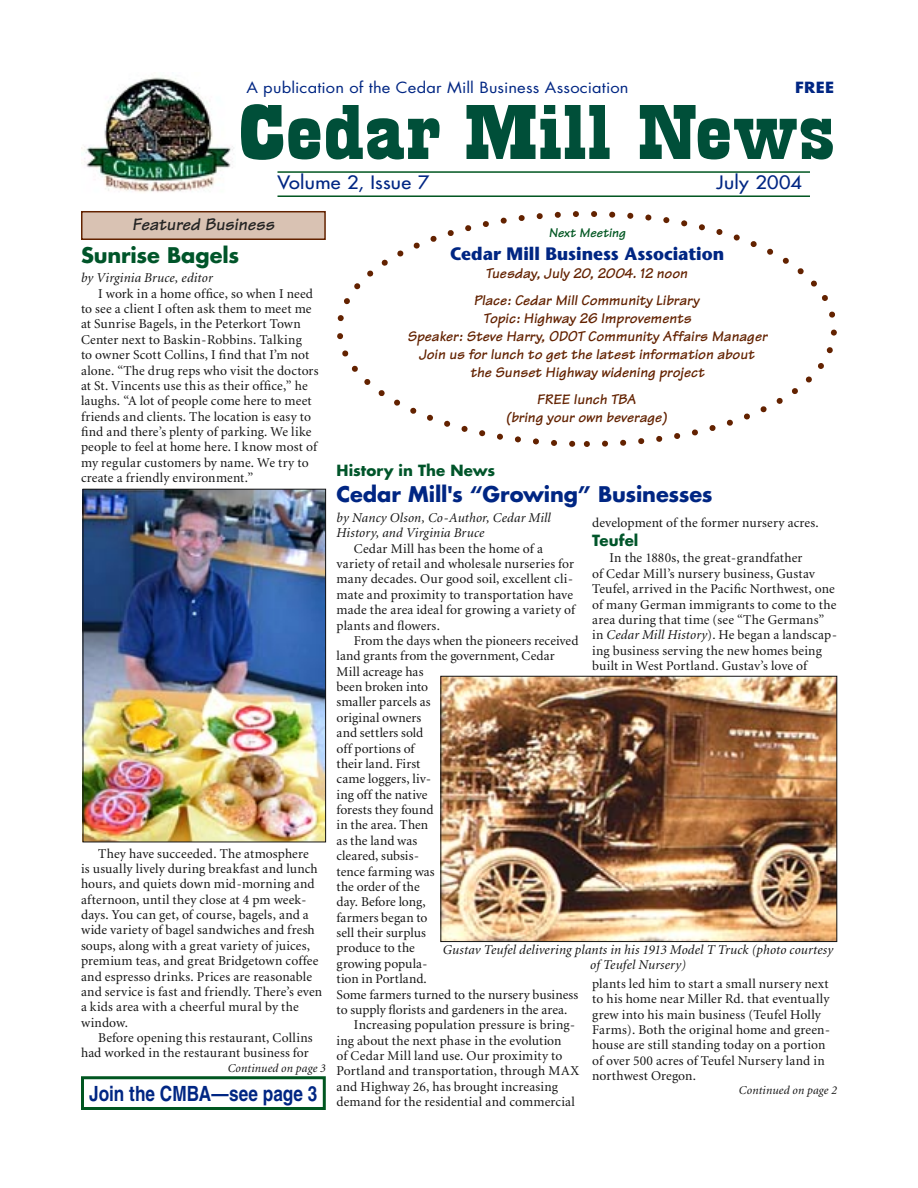
<style>
.page{position:relative;width:918px;height:1188px;background:#fff}
.page>*{position:absolute;margin:0;border:0;box-sizing:border-box;transform-origin:0 0}
.t1{font:81px "Playbill";color:#004f39;scale:2 1}
.t2{font:700 21px "Futura";letter-spacing:-.01em;color:#002683}
.t3{font:700 condensed 21px "Helvetica";color:#002683}
.t4{font:700 21px "Futura";letter-spacing:-.005em;color:#00552a}
.t5{font:700 18px "Stone Sans";color:#002683;scale:.96 1}
.t6{font:18px "Futura";letter-spacing:.01em;color:#002683;scale:1.1 1}
.t7{font:italic 700 18px "Tekton";color:#242424}
.t8{font:italic 700 15px/18px "Tekton";letter-spacing:.005em;color:#632200;text-align:center}
.t9{font:15px "Futura";letter-spacing:.01em;color:#002683;scale:1.1 1}
.t10{font:700 15px "Futura";letter-spacing:.005em;color:#00552a}
.t11{font:700 15px "Futura";color:#002683;scale:1.1 1}
.t12{font:13.5px/15.3px "Minion";letter-spacing:.01em;color:#141414}
.t13{font:italic 13.5px/15px "Minion";letter-spacing:.01em;color:#141414}
.t14{font:13.5px "Minion";letter-spacing:-.01em;color:#141414}
.t15{font:italic 700 13.5px "Tekton";letter-spacing:.015em;color:#005621}
.t16{font:italic 12px "Minion";letter-spacing:.015em;color:#141414}
.s1{font-style:italic}
</style>
<div class="page">
<img style="left:81px;top:77px;width:153px;height:115px">
<hr style="left:278px;top:171px;width:532px;height:2px;background:#005620">
<hr style="left:278px;top:195px;width:532px;height:2px;background:#005620">
<div style="left:81px;top:1076px;width:245px;height:34px;border:3px solid #005620"></div>
<div style="left:82px;top:212px;width:243px;height:27px;background:#d9c2b3"></div>
<div style="left:81px;top:211px;width:245px;height:29px;border:2px solid #632200"></div>
<img style="left:85px;top:491px;width:239px;height:349px">
<div style="left:83px;top:489px;width:243px;height:353px;border:1px solid #141414"></div>
<img style="left:443px;top:678px;width:392px;height:262px">
<div style="left:441px;top:676px;width:396px;height:266px;border:1px solid #141414"></div>
<p class="t9" style="left:246px;top:77px;width:349px">A publication of the Cedar Mill Business Association</p>
<p class="t11" style="left:795px;top:77px;width:37px">FREE</p>
<h1 class="t1" style="left:237px;top:92px;width:300px">Cedar Mill News</h1>
<h3 class="t6" style="left:278px;top:171px;width:139px">Volume 2, Issue 7</h3>
<h3 class="t6" style="left:717px;top:171px;width:79px">July 2004</h3>
<h3 class="t7" style="left:132px;top:213px;width:144px">Featured Business</h3>
<h2 class="t4" style="left:81px;top:240px;width:160px">Sunrise Bagels</h2>
<p class="t13" style="left:81px;top:271px;width:133px">by Virginia Bruce, editor</p>
<p class="t12" style="left:81px;top:286px;width:239px;text-indent:17px">I work in a home office, so when I need to see a client I often ask them to meet me at Sunrise Bagels, in the Peterkort Town Center next to Baskin-Robbins. Talking<br>to owner Scott Collins, I find that I’m not alone. “The drug reps who visit the doctors at St. Vincents use this as their office,” he laughs. “A lot of people come here to meet friends and clients. The location is easy to find and there’s plenty of parking. We like people to feel at home here. I know most of my regular customers by name. We try to create a friendly environment.”</p>
<p class="t12" style="left:81px;top:846px;width:243px;text-indent:17px">They have succeeded. The atmosphere<br>is usually lively during breakfast and lunch hours, and quiets down mid-morning and afternoon, until they close at 4 pm week&shy;days. You can get, of course, bagels, and a wide variety of bagel sandwiches and fresh soups, along with a great variety of juices, premium teas, and great Bridgetown coffee and espresso drinks. Prices are reasonable and service is fast and friendly. There’s even a kids area with a cheerful mural by the window.</p>
<p class="t12" style="left:81px;top:1031px;width:233px;text-align:right">Before opening this restaurant, Collins had worked in the restaurant business for</p>
<p class="t16" style="left:228px;top:1062px;width:100px">Continued on page 3</p>
<h2 class="t3" style="left:89px;top:1081px;width:230px">Join the CMBA—see page 3</h2>
<p class="t15" style="left:549px;top:224px;width:79px">Next Meeting</p>
<h3 class="t5" style="left:450px;top:243px;width:287px">Cedar Mill Business Association</h3>
<p class="t8" style="left:474px;top:260px;width:227px;line-height:26.7px">Tuesday, July 20, 2004. 12 noon<br>Place: Cedar Mill Community Library</p>
<p class="t8" style="left:407px;top:309px;width:361px">Topic: Highway 26 Improvements<br>Speaker: Steve Harry, ODOT Community Affairs Manager Join us for lunch to get the latest information about the Sunset Highway widening project</p>
<p class="t8" style="left:506px;top:390px;width:163px">FREE lunch TBA<br>(bring your own beverage)</p>
<p class="t10" style="left:337px;top:460px;width:160px">History in The News</p>
<p class="t13" style="left:337px;top:511px;width:216px">by Nancy Olson, Co-Author, Cedar Mill<br>History, and Virginia Bruce</p>
<p class="t12" style="left:337px;top:541px;width:240px;text-indent:17px">Cedar Mill has been the home of a variety of retail and wholesale nurseries for many decades. Our good soil, excellent cli&shy;mate and proximity to transportation have made the area ideal for growing a variety of plants and flowers.</p>
<p class="t12" style="left:354px;top:633px;width:226px">From the days when the pioneers received</p>
<p class="t12" style="left:337px;top:649px;width:220px">land grants from the government, Cedar</p>
<p class="t12" style="left:337px;top:664px;width:88px">Mill acreage has</p>
<p class="t12" style="left:337px;top:680px;width:93px">been broken into</p>
<p class="t12" style="left:337px;top:695px;width:96px">smaller parcels as</p>
<p class="t12" style="left:337px;top:710px;width:86px">original owners</p>
<p class="t12" style="left:337px;top:726px;width:88px">and settlers sold</p>
<p class="t12" style="left:337px;top:741px;width:79px">off portions of</p>
<p class="t12" style="left:337px;top:756px;width:85px">their land. First</p>
<p class="t12" style="left:337px;top:772px;width:96px">came loggers, liv-</p>
<p class="t12" style="left:337px;top:787px;width:93px">ing off the native</p>
<p class="t14" style="left:337px;top:803px;width:98px">forests they found</p>
<p class="t12" style="left:337px;top:818px;width:93px">in the area. Then</p>
<p class="t12" style="left:337px;top:833px;width:82px">as the land was</p>
<p class="t12" style="left:337px;top:849px;width:84px">cleared, subsis-</p>
<p class="t12" style="left:337px;top:864px;width:100px">tence farming was</p>
<p class="t14" style="left:337px;top:880px;width:85px">the order of the</p>
<p class="t14" style="left:337px;top:895px;width:90px">day. Before long,</p>
<p class="t12" style="left:337px;top:910px;width:93px">farmers began to</p>
<p class="t12" style="left:337px;top:926px;width:91px">sell their surplus</p>
<p class="t14" style="left:337px;top:941px;width:80px">produce to the</p>
<p class="t12" style="left:337px;top:956px;width:92px">growing popula-</p>
<p class="t12" style="left:337px;top:972px;width:92px">tion in Portland.</p>
<p class="t12" style="left:337px;top:987px;width:243px">Some farmers turned to the nursery business</p>
<p class="t12" style="left:337px;top:1002px;width:232px">to supply florists and gardeners in the area.</p>
<p class="t12" style="left:354px;top:1018px;width:223px">Increasing population pressure is bring-</p>
<p class="t12" style="left:337px;top:1033px;width:227px">ing about the next phase in the evolution</p>
<p class="t12" style="left:337px;top:1049px;width:227px">of Cedar Mill land use. Our proximity to</p>
<p class="t12" style="left:337px;top:1064px;width:244px">Portland and transportation, through MAX</p>
<p class="t12" style="left:337px;top:1079px;width:223px">and Highway 26, has brought increasing</p>
<p class="t12" style="left:337px;top:1095px;width:240px">demand for the residential and commercial</p>
<h2 class="t2" style="left:337px;top:479px;width:378px">Cedar Mill's “Growing” Businesses</h2>
<p class="t12" style="left:592px;top:516px;width:228px">development of the former nursery acres.</p>
<p class="t10" style="left:592px;top:530px;width:48px">Teufel</p>
<p class="t12" style="left:592px;top:551px;width:246px;text-indent:17px">In the 1880s, the great-grandfather<br>of Cedar Mill’s nursery business, Gustav Teufel, arrived in the Pacific Northwest, one of many German immigrants to come to the area during that time (see “The Germans” in <span class="s1">Cedar Mill History</span>). He began a landscap&shy;ing business serving the new homes being built in West Portland. Gustav’s love of</p>
<p class="t13" style="left:443px;top:943px;width:392px;text-align:center">Gustav Teufel delivering plants in his 1913 Model T Truck (photo courtesy of Teufel Nursery)</p>
<p class="t12" style="left:592px;top:976px;width:239px">plants led him to start a small nursery next to his home near Miller Rd. that eventually grew into his main business (Teufel Holly Farms). Both the original home and green&shy;house are still standing today on a portion of over 500 acres of Teufel Nursery land in northwest Oregon.</p>
<p class="t16" style="left:739px;top:1085px;width:100px">Continued on page 2</p>
</div>
